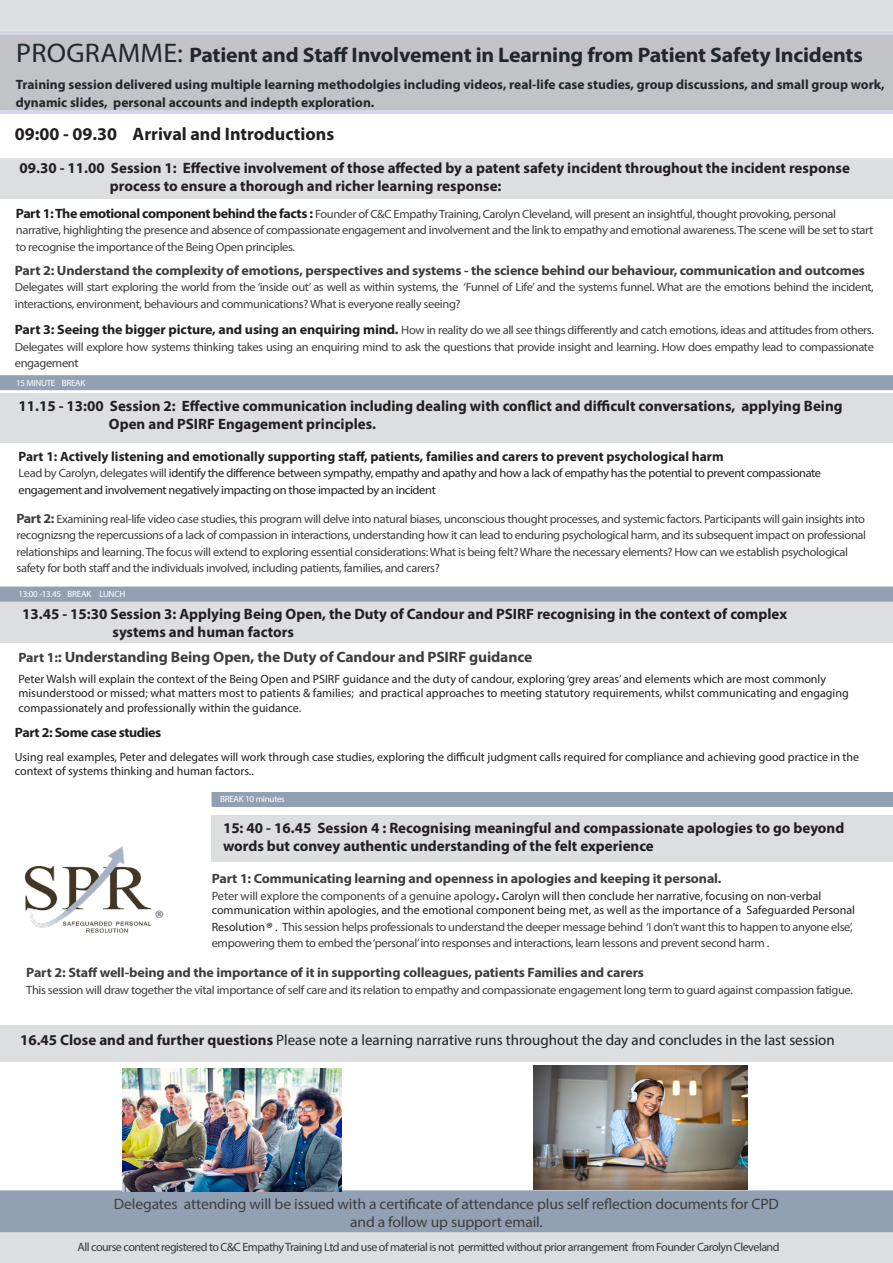
<style>
.page{position:relative;width:893px;height:1263px;background:#fff}
.page>*{position:absolute;margin:0;border:0;box-sizing:border-box;transform-origin:0 0}
.t1{font:700 21px "Myriad Pro";letter-spacing:-.01em;color:#21282d;scale:1.04 1}
.t2{font:19.5px "Calibri";color:#6c6d70}
.t3{font:700 18px "Myriad Pro";color:#231f20}
.t4{font:700 15px/18px "Myriad Pro";color:#231f20}
.t5{font:15px "Myriad Pro";letter-spacing:-.01em;color:#3e3e3f;scale:1.04 1}
.t6{font:15px "Myriad Pro";color:#231f20}
.t7{font:700 15px "Myriad Pro";letter-spacing:-.01em;color:#3e3e3f;scale:1.04 1}
.t8{font:700 15px "Myriad Pro";color:#383839}
.t9{font:700 13.5px "Myriad Pro";letter-spacing:-.01em;color:#3e3e3f;scale:1.04 1}
.t10{font:700 13.5px/18px "Myriad Pro";color:#21282d}
.t11{font:700 13.5px "Myriad Pro";color:#231f20}
.t12{font:700 13.5px "Myriad Pro";letter-spacing:-.03em;color:#231f20;scale:1.04 1}
.t13{font:12px/16.5px "Myriad Pro";letter-spacing:-.03em;color:#3e3e3f;scale:1.04 1}
.t14{font:12px/14.4px "Myriad Pro";color:#231f20}
.t15{font:12px/16.5px "Myriad Pro";letter-spacing:-.03em;color:#231f20}
.t16{font:12px "Myriad Pro";letter-spacing:-.04em;color:#383839}
.t17{font:9px "Myriad Pro";letter-spacing:-.03em;color:#fff}
.s1{font-weight:400;font-size:27px}
.s2{font-weight:700;font-size:13.5px;color:#231f20}
.s3{color:#3e3e3f}
.s4{font-weight:700;font-size:13.5px}
.s5{font-size:13.5px}
.s6{font-weight:700;font-size:13.5px;color:#3e3e3f}
.s7{color:#231f20}
.s8{font-weight:700}
</style>
<div class="page">
<hr style="left:0;top:110px;width:893px;height:4px;background:#d4d6ea">
<div style="left:0;top:33px;width:893px;height:77px;background:#c2c3c6"></div>
<div style="left:0;top:1190px;width:893px;height:73px;background:#91a1b3"></div>
<div style="left:0;top:602px;width:893px;height:41px;background:#dddee0"></div>
<div style="left:0;top:30px;width:893px;height:5px;background:#d4d6ea"></div>
<div style="left:212px;top:792px;width:681px;height:15px;background:#91a1b3"></div>
<div style="left:0;top:375px;width:893px;height:15px;background:#91a1b3"></div>
<div style="left:0;top:158px;width:893px;height:40px;background:#dddee0"></div>
<div style="left:0;top:394px;width:893px;height:49px;background:#dddee0"></div>
<div style="left:212px;top:815px;width:681px;height:47px;background:#dddee0"></div>
<img style="left:123px;top:1069px;width:218px;height:122px">
<div style="left:0;top:587px;width:893px;height:15px;background:#91a1b3"></div>
<img style="left:24px;top:846px;width:128px;height:87px">
<div style="left:0;top:1026px;width:893px;height:36px;background:#dddee0"></div>
<div style="left:0;top:0;width:893px;height:30px;background:#dddee0"></div>
<div style="left:0;top:1232px;width:893px;height:31px;background:#dddee0"></div>
<img style="left:533px;top:1065px;width:214px;height:125px">
<p class="t1" style="left:16px;top:41px;width:816px"><span class="s1">PROGRAMME:</span> Patient and Staff Involvement in Learning from Patient Safety Incidents</p>
<p class="t10" style="left:16px;top:75px;width:870px">Training session delivered using multiple learning methodolgies including videos, real-life case studies, group discussions, and small group work, dynamic slides, personal accounts and indepth exploration.</p>
<p class="t3" style="left:15px;top:122px;width:321px">09:00 - 09.30 Arrival and Introductions</p>
<p class="t4" style="left:110px;top:159px;width:741px;text-indent:-90px">09.30 - 11.00 Session 1: Effective involvement of those affected by a patent safety incident throughout the incident response process to ensure a thorough and richer learning response:</p>
<p class="t13" style="left:16px;top:205px;width:826px"><span class="s2">Part 1: The emotional component behind the facts :</span> Founder of C&amp;C Empathy Training, Carolyn Cleveland, will present an insightful, thought provoking, personal narrative, highlighting the presence and absence of compassionate engagement and involvement and the link to empathy and emotional awareness. The scene will be set to start to recognise the importance of the Being Open principles.</p>
<p class="t9" style="left:15px;top:261px;width:819px">Part 2: Understand the complexity of emotions, perspectives and systems - the science behind our behaviour, communication and outcomes</p>
<p class="t13" style="left:15px;top:279px;width:827px">Delegates will start exploring the world from the ‘inside out’ as well as within systems, the ‘Funnel of Life’ and the systems funnel. What are the emotions behind the incident, interactions, environment, behaviours and communications? What is everyone really seeing?</p>
<p class="t13" style="left:15px;top:322px;width:827px;text-align:justify"><span class="s2">Part 3: Seeing the bigger picture, and using an enquiring mind.</span> How in reality do we all see things differently and catch emotions, ideas and attitudes from others.<br>Delegates will explore how systems thinking takes using an enquiring mind to ask the questions that provide insight and learning. How does empathy lead to compassionate engagement</p>
<p class="t17" style="left:16px;top:377px;width:71px">15 MINUTE BREAK</p>
<p class="t4" style="left:109px;top:397px;width:735px;text-indent:-90px">11.15 - 13:00 Session 2: Effective communication including dealing with conflict and difficult conversations, applying Being<br>Open and PSIRF Engagement principles.</p>
<p class="t11" style="left:19px;top:447px;width:707px">Part 1: Actively listening and emotionally supporting staff, patients, families and carers to prevent psychological harm</p>
<p class="t15" style="left:19px;top:465px;width:804px"><span class="s3">Lead by Carolyn, delegates will</span> identify the difference between sympathy, empathy and apathy and how a lack of empathy has the potential to prevent compassionate engagement and involvement negatively impacting on those impacted by an incident</p>
<p class="t13" style="left:17px;top:510px;width:818px"><span class="s4">Part 2:</span> Examining real-life video case studies, this program will delve into natural biases, unconscious thought processes, and systemic factors. Participants will gain insights into recognizsng the repercussions of a lack of compassion in interactions, understanding how it can lead to enduring psychological harm, and its subsequent impact on professional relationships and learning. The focus will extend to exploring essential considerations: What is being felt? Whare the necessary elements? How can we establish psychological safety for both staff and the individuals involved, including patients, families, and carers?</p>
<p class="t17" style="left:19px;top:589px;width:108px">13:00 -13.45 BREAK LUNCH</p>
<p class="t4" style="left:113px;top:604px;width:676px;text-indent:-90px">13.45 - 15:30 Session 3: Applying Being Open, the Duty of Candour and PSIRF recognising in the context of complex systems and human factors</p>
<p class="t7" style="left:19px;top:647px;width:495px"><span class="s5">Part 1:</span>: Understanding Being Open, the Duty of Candour and PSIRF guidance</p>
<p class="t14" style="left:19px;top:671px;width:832px">Peter Walsh will explain the context of the Being Open and PSIRF guidance and the duty of candour, exploring ‘grey areas’ and elements which are most commonly misunderstood or missed; what matters most to patients &amp; families; and practical approaches to meeting statutory requirements, whilst communicating and engaging compassionately and professionally within the guidance.</p>
<p class="t12" style="left:15px;top:724px;width:142px">Part 2: Some case studies</p>
<p class="t14" style="left:15px;top:749px;width:846px">Using real examples, Peter and delegates will work through case studies, exploring the difficult judgment calls required for compliance and achieving good practice in the context of systems thinking and human factors..</p>
<p class="t17" style="left:220px;top:793px;width:66px">BREAK 10 minutes</p>
<p class="t2" style="left:154px;top:904px;width:11px">®</p>
<p class="t4" style="left:223px;top:819px;width:623px">15: 40 - 16.45 Session 4 : Recognising meaningful and compassionate apologies to go beyond words but convey authentic understanding of the felt experience</p>
<p class="t9" style="left:212px;top:870px;width:492px">Part 1: Communicating learning and openness in apologies and keeping it personal.</p>
<p class="t14" style="left:212px;top:888px;width:645px"><span class="s3">Peter will explore the components of a genuine apology</span><span class="s6">.</span> Carolyn will then conclude her narrative, focusing on non-verbal communication within apologies, and the emotional component being met, as well as the importance of a Safeguarded Personal</p>
<p class="t13" style="left:212px;top:918px;width:618px"><span class="s7">Resolution . T</span>his session helps professionals to understand the deeper message behind ‘I don’t want this to happen to anyone else’, empowering them to embed the ‘personal’ into responses and interactions, learn lessons and prevent second harm .</p>
<p class="t8" style="left:265px;top:918px;width:11px">®</p>
<p class="t9" style="left:26px;top:964px;width:595px">Part 2: Staff well-being and the importance of it in supporting colleagues, patients Families and carers</p>
<p class="t13" style="left:26px;top:981px;width:796px">This session will draw together the vital importance of self care and its relation to empathy and compassionate engagement long term to guard against compassion fatigue.</p>
<p class="t6" style="left:20px;top:1031px;width:816px"><span class="s8">16.45 Close and and further questions</span> Please note a learning narrative runs throughout the day and concludes in the last session</p>
<p class="t5" style="left:114px;top:1195px;width:641px">Delegates attending will be issued with a certificate of attendance plus self reflection documents for CPD</p>
<p class="t5" style="left:350px;top:1213px;width:187px">and a follow up support email.</p>
<p class="t16" style="left:78px;top:1240px;width:703px">All course content registered to C&amp;C Empathy Training Ltd and use of material is not permitted without prior arrangement from Founder Carolyn Cleveland</p>
</div>
